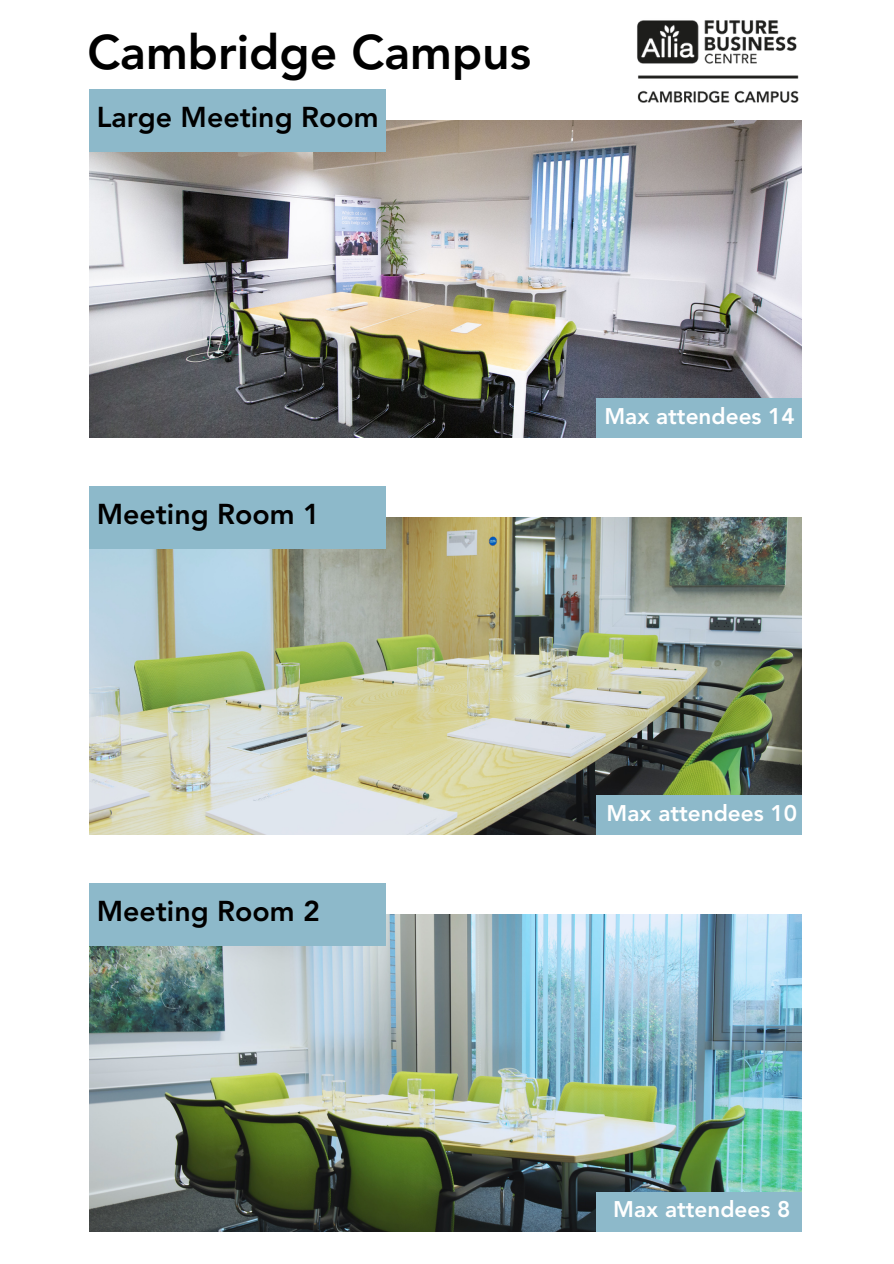
<style>
.page{position:relative;width:894px;height:1264px;background:#fff}
.page>*{position:absolute;margin:0;border:0;box-sizing:border-box;transform-origin:0 0}
.t1{font:800 48px "Avenir LT Std";color:#000}
.t2{font:800 28.5px "Avenir LT Std";color:#000}
.t3{font:800 22.5px "Avenir LT Std";color:#fff}
</style>
<div class="page">
<img style="left:89px;top:121px;width:712px;height:317px">
<div style="left:89px;top:89px;width:297px;height:63px;background:#8db9ca"></div>
<img style="left:89px;top:517px;width:712px;height:317px">
<div style="left:89px;top:486px;width:297px;height:63px;background:#8db9ca"></div>
<img style="left:89px;top:914px;width:712px;height:317px">
<div style="left:89px;top:883px;width:297px;height:62px;background:#8db9ca"></div>
<div style="left:595px;top:398px;width:206px;height:40px;background:#8db9ca"></div>
<div style="left:595px;top:795px;width:206px;height:39px;background:#8db9ca"></div>
<div style="left:595px;top:1191px;width:206px;height:40px;background:#8db9ca"></div>
<img style="left:637px;top:20px;width:162px;height:83px">
<p class="t1" style="left:87px;top:33px;width:445px">Cambridge Campus</p>
<p class="t2" style="left:97px;top:105px;width:283px">Large Meeting Room</p>
<p class="t2" style="left:97px;top:502px;width:225px">Meeting Room 1</p>
<h1 class="t3" style="left:604px;top:406px;width:192px">Max attendees 14</h1>
<h2 class="t2" style="left:97px;top:899px;width:225px">Meeting Room 2</h2>
<h2 class="t3" style="left:606px;top:803px;width:192px">Max attendees 10</h2>
<p class="t3" style="left:613px;top:1200px;width:179px">Max attendees 8</p>
</div>
